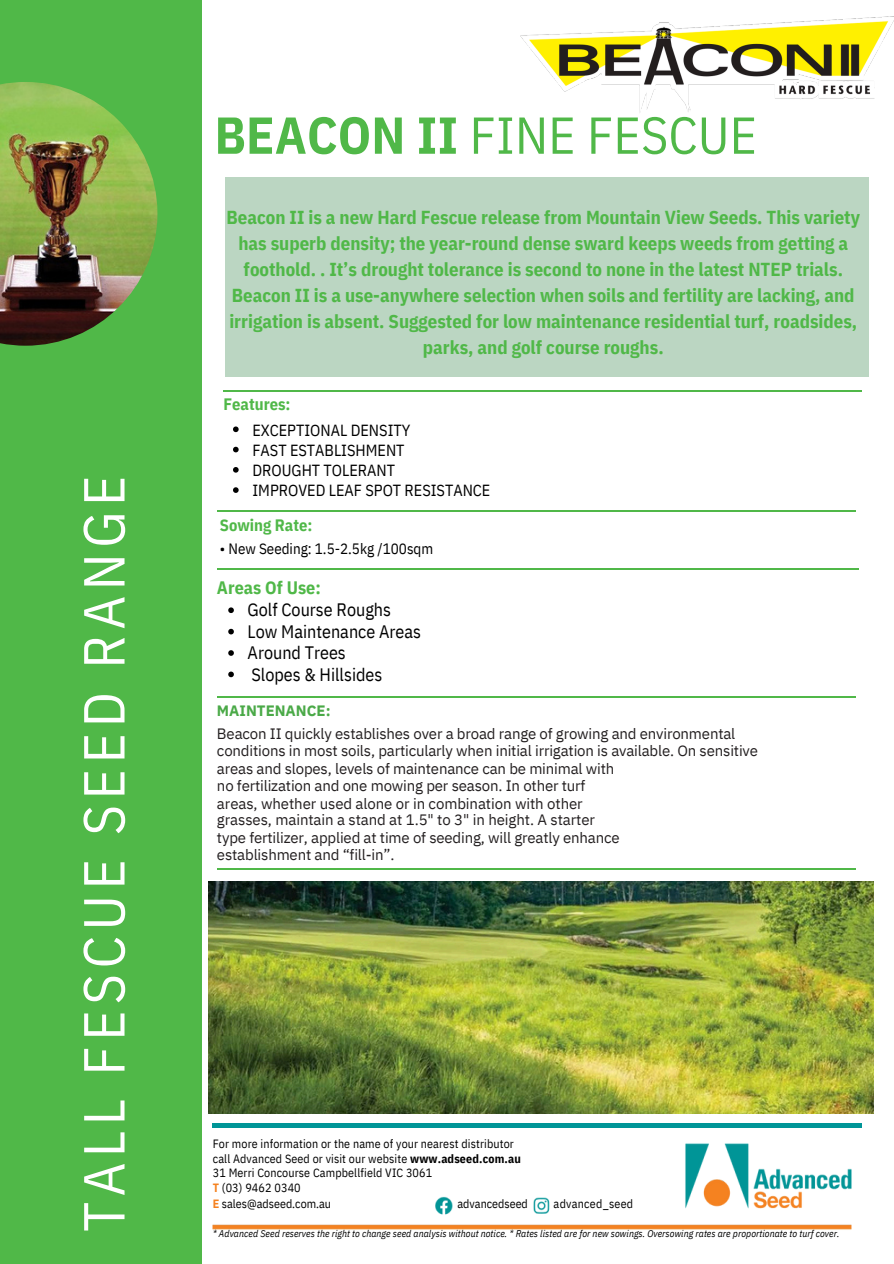
<style>
.page{position:relative;width:894px;height:1264px;background:#fff}
.page>*{position:absolute;margin:0;border:0;box-sizing:border-box;transform-origin:0 0}
.t1{font:57.75px "IBM Plex Sans Cond";letter-spacing:.1em;color:#fff}
.t2{font:51.9px "IBM Plex Sans Cond";letter-spacing:.005em;color:#50b848}
.t3{font:700 18.75px/26px "IBM Plex Sans Cond";color:#50b848;text-align:center}
.t4{font:18px "IBM Plex Sans Cond";color:#000}
.t5{font:700 18px "IBM Plex Sans Cond";color:#50b848}
.t6{font:700 16.5px "IBM Plex Sans Cond";color:#50b848}
.t7{font:16.05px "IBM Plex Sans Cond";color:#000}
.t8{font:15px/17.4px "IBM Plex Sans";letter-spacing:-.01em;color:#231f20}
.t9{font:15px "IBM Plex Sans Cond";color:#000}
.t10{font:12px/14.7px "IBM Plex Sans Cond";letter-spacing:.01em;color:#000}
.t11{font:italic 9.75px "IBM Plex Sans Cond";letter-spacing:.005em;color:#000}
.s1{font-weight:700}
.s2{font-weight:700;color:#4aa947}
.s3{font-weight:700;color:#f58220}
</style>
<div class="page">
<div style="left:0;top:0;width:202px;height:1263px;background:#50b848"></div>
<img style="left:0;top:82px;width:157px;height:264px">
<div style="left:213px;top:1122px;width:648px;height:5px;background:#009597"></div>
<hr style="left:223px;top:390px;width:638px;height:2px;background:#50b848">
<hr style="left:217px;top:509px;width:638px;height:2px;background:#50b848">
<img style="left:212px;top:1143px;width:640px;height:87px">
<div style="left:225px;top:178px;width:642px;height:199px;background:#bbd6c2"></div>
<hr style="left:217px;top:568px;width:641px;height:2px;background:#50b848">
<hr style="left:217px;top:696px;width:638px;height:1px;background:#50b848">
<svg style="left:233px;top:426px;width:5px;height:6px"></svg>
<svg style="left:233px;top:447px;width:5px;height:5px"></svg>
<svg style="left:233px;top:467px;width:5px;height:5px"></svg>
<svg style="left:233px;top:487px;width:5px;height:6px"></svg>
<svg style="left:228px;top:607px;width:6px;height:6px"></svg>
<svg style="left:228px;top:629px;width:6px;height:5px"></svg>
<svg style="left:228px;top:650px;width:6px;height:6px"></svg>
<svg style="left:228px;top:671px;width:6px;height:6px"></svg>
<img style="left:520px;top:16px;width:373px;height:97px">
<hr style="left:217px;top:868px;width:638px;height:2px;background:#50b848">
<img style="left:208px;top:881px;width:664px;height:232px">
<p class="t1" style="left:65px;top:1231px;width:757px;rotate:-90deg">TALL FESCUE SEED RANGE</p>
<p class="t2" style="left:214px;top:100px;width:543px"><span class="s1">BEACON II</span> FINE FESCUE</p>
<p class="t3" style="left:226px;top:204px;width:634px">Beacon II is a new Hard Fescue release from Mountain View Seeds. This variety has superb density; the year-round dense sward keeps weeds from getting a foothold. . It’s drought tolerance is second to none in the latest NTEP trials.<br>Beacon II is a use-anywhere selection when soils and fertility are lacking, and irrigation is absent. Suggested for low maintenance residential turf, roadsides, parks, and golf course roughs.</p>
<p class="t6" style="left:223px;top:393px;width:69px">Features:</p>
<p class="t7" style="left:252px;top:419px;width:159px">EXCEPTIONAL DENSITY</p>
<h2 class="t7" style="left:252px;top:439px;width:153px">FAST ESTABLISHMENT</h2>
<h3 class="t7" style="left:252px;top:459px;width:144px">DROUGHT TOLERANT</h3>
<h5 class="t7" style="left:252px;top:480px;width:239px">IMPROVED LEAF SPOT RESISTANCE</h5>
<h1 class="t6" style="left:220px;top:513px;width:94px">Sowing Rate:</h1>
<h1 class="t9" style="left:220px;top:539px;width:215px">• New Seeding: 1.5-2.5kg /100sqm</h1>
<p class="t5" style="left:217px;top:575px;width:105px">Areas Of Use:</p>
<p class="t4" style="left:247px;top:598px;width:145px">Golf Course Roughs</p>
<h6 class="t4" style="left:247px;top:619px;width:175px">Low Maintenance Areas</h6>
<p class="t4" style="left:247px;top:640px;width:100px">Around Trees</p>
<p class="t4" style="left:251px;top:662px;width:132px">Slopes &amp; Hillsides</p>
<p class="t8" style="left:217px;top:699px;width:519px;line-height:22.5px"><span class="s2">MAINTENANCE:<br></span>Beacon II quickly establishes over a broad range of growing and environmental</p>
<p class="t8" style="left:217px;top:741px;width:542px">conditions in most soils, particularly when initial irrigation is available. On sensitive areas and slopes, levels of maintenance can be minimal with<br>no fertilization and one mowing per season. In other turf<br>areas, whether used alone or in combination with other<br>grasses, maintain a stand at 1.5" to 3" in height. A starter<br>type fertilizer, applied at time of seeding, will greatly enhance<br>establishment and “fill-in”.</p>
<p class="t10" style="left:213px;top:1136px;width:309px">For more information or the name of your nearest distributor call Advanced Seed or visit our website <span class="s1">www.adseed.com.au </span>31 Merri Concourse Campbellfield VIC 3061<br><span class="s3">T</span> (03) 9462 0340</p>
<p class="t10" style="left:213px;top:1195px;width:120px"><span class="s3">E</span> sales@adseed.com.au</p>
<h6 class="t10" style="left:457px;top:1195px;width:72px">advancedseed</h6>
<h3 class="t10" style="left:553px;top:1196px;width:81px">advanced_seed</h3>
<p class="t11" style="left:213px;top:1227px;width:628px">* Advanced Seed reserves the right to change seed analysis without notice. * Rates listed are for new sowings. Oversowing rates are proportionate to turf cover.</p>
</div>
